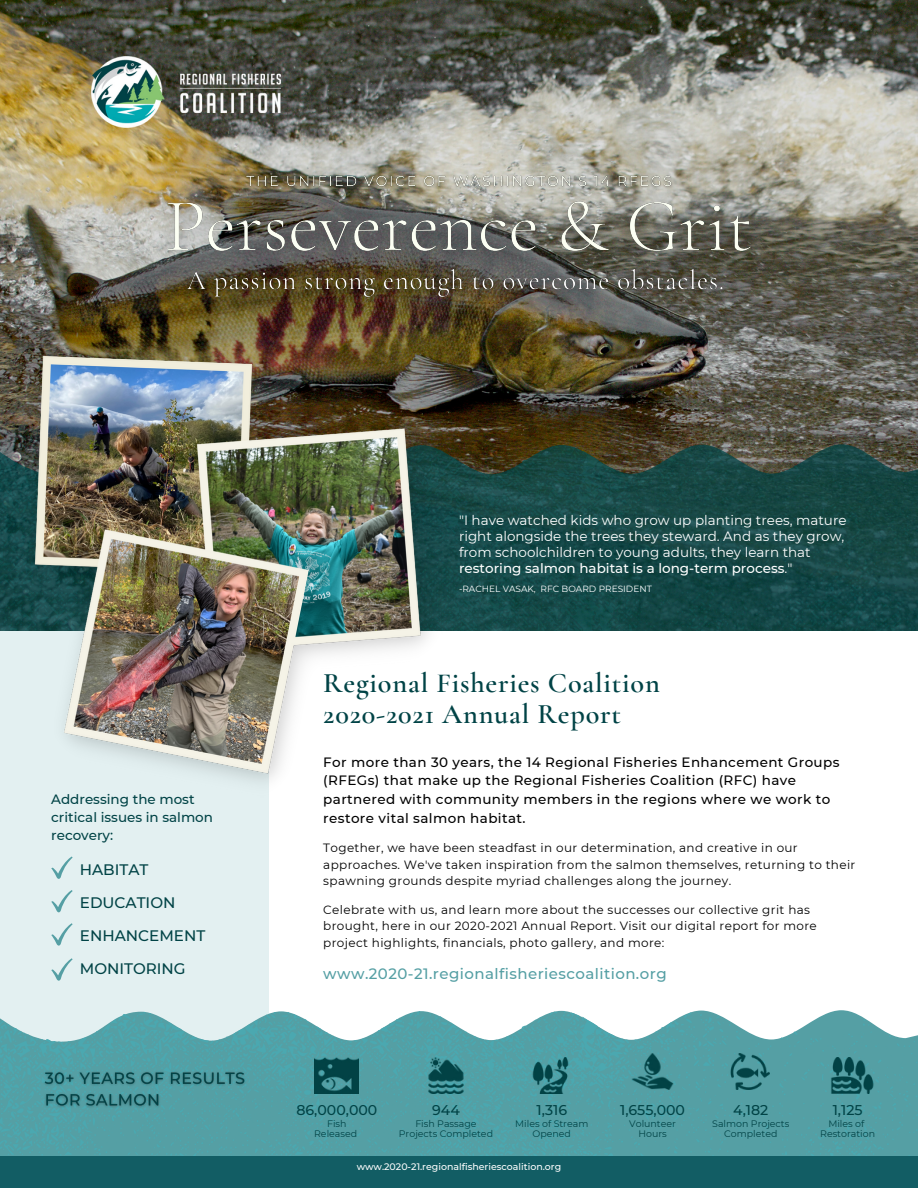
<style>
.page{position:relative;width:918px;height:1188px;background:#fff}
.page>*{position:absolute;margin:0;border:0;box-sizing:border-box;transform-origin:0 0}
.t1{font:600 28.35px "Cormorant Garamond";letter-spacing:.03em;color:#014346}
.t2{font:500 15.15px "Montserrat";color:#014346}
.t3{font:500 15px "Montserrat";letter-spacing:.03em;color:#559fa4}
.t4{font:500 14.1px "Montserrat";color:#014346}
.t5{font:500 13.5px/18.8px "Montserrat";letter-spacing:.03em;color:#000}
.t6{font:13.5px/16px "Montserrat";color:#fff}
.t7{font:500 13.5px/17.7px "Montserrat";color:#014346}
.t8{font:12px/16.5px "Montserrat";letter-spacing:.03em;color:#000}
.t9{font:9.45px/10.2px "Montserrat";color:#014346;text-align:center}
.t10{font:500 9.45px "Montserrat";color:#fff}
.t11{font:9px "Montserrat";color:#fff}
.s1{font-weight:500}
</style>
<div class="page">
<img style="left:0;top:0;width:918px;height:444px">
<svg style="left:0;top:444px;width:918px;height:187px;background:#1b4844"></svg>
<div style="left:0;top:631px;width:269px;height:497px;background:#e3f0f1"></div>
<img style="left:92px;top:56px;width:189px;height:71px">
<img style="left:21px;top:338px;width:421px;height:443px">
<svg style="left:0;top:1010px;width:918px;height:146px;background:#68acb0"></svg>
<img style="left:315px;top:1058px;width:44px;height:36px">
<img style="left:424px;top:1058px;width:44px;height:36px">
<img style="left:529px;top:1058px;width:44px;height:36px">
<img style="left:631px;top:1053px;width:44px;height:36px">
<img style="left:729px;top:1053px;width:44px;height:36px">
<img style="left:830px;top:1058px;width:44px;height:36px">
<svg style="left:51px;top:856px;width:22px;height:23px"></svg>
<svg style="left:51px;top:890px;width:22px;height:22px"></svg>
<svg style="left:51px;top:923px;width:22px;height:23px"></svg>
<svg style="left:51px;top:958px;width:22px;height:23px"></svg>
<div style="left:0;top:1156px;width:918px;height:32px;background:#125d64"></div>
<img style="left:138px;top:155px;width:642px;height:147px">
<img style="left:173px;top:252px;width:572px;height:59px">
<img style="left:242px;top:168px;width:436px;height:27px">
<img style="left:40px;top:1064px;width:210px;height:52px">
<p class="t7" style="left:51px;top:791px;width:163px">Addressing the most critical issues in salmon recovery:</p>
<p class="t2" style="left:80px;top:860px;width:70px">HABITAT</p>
<p class="t2" style="left:80px;top:893px;width:97px">EDUCATION</p>
<p class="t2" style="left:80px;top:926px;width:127px">ENHANCEMENT</p>
<p class="t2" style="left:80px;top:959px;width:107px">MONITORING</p>
<p class="t6" style="left:459px;top:512px;width:389px">"I have watched kids who grow up planting trees, mature right alongside the trees they steward. And as they grow, from schoolchildren to young adults, they learn that <span class="s1">restoring salmon habitat is a long-term process</span>."</p>
<p class="t11" style="left:459px;top:583px;width:194px">-RACHEL VASAK, RFC BOARD PRESIDENT</p>
<p class="t1" style="left:323px;top:666px;width:338px">Regional Fisheries Coalition</p>
<p class="t1" style="left:323px;top:697px;width:299px">2020-2021 Annual Report</p>
<p class="t5" style="left:323px;top:752px;width:518px">For more than 30 years, the 14 Regional Fisheries Enhancement Groups (RFEGs) that make up the Regional Fisheries Coalition (RFC) have partnered with community members in the regions where we work to restore vital salmon habitat.</p>
<p class="t8" style="left:323px;top:839px;width:534px">Together, we have been steadfast in our determination, and creative in our approaches. We've taken inspiration from the salmon themselves, returning to their spawning grounds despite myriad challenges along the journey.</p>
<p class="t8" style="left:323px;top:901px;width:495px">Celebrate with us, and learn more about the successes our collective grit has brought, here in our 2020-2021 Annual Report. Visit our digital report for more project highlights, financials, photo gallery, and more:</p>
<p class="t3" style="left:323px;top:964px;width:345px">www.2020-21.regionalfisheriescoalition.org</p>
<p class="t4" style="left:296px;top:1101px;width:82px">86,000,000</p>
<p class="t9" style="left:327px;top:1118px;width:21px">Fish</p>
<p class="t9" style="left:314px;top:1129px;width:45px">Released</p>
<p class="t4" style="left:432px;top:1101px;width:29px">944</p>
<p class="t9" style="left:399px;top:1118px;width:96px">Fish Passage<br>Projects Completed</p>
<p class="t4" style="left:537px;top:1101px;width:32px">1,316</p>
<p class="t9" style="left:515px;top:1118px;width:75px">Miles of Stream<br>Opened</p>
<p class="t4" style="left:620px;top:1101px;width:66px">1,655,000</p>
<p class="t9" style="left:629px;top:1118px;width:48px">Volunteer</p>
<p class="t9" style="left:638px;top:1129px;width:30px">Hours</p>
<p class="t4" style="left:733px;top:1101px;width:37px">4,182</p>
<p class="t9" style="left:712px;top:1118px;width:79px">Salmon Projects<br>Completed</p>
<p class="t4" style="left:833px;top:1101px;width:31px">1,125</p>
<p class="t9" style="left:828px;top:1118px;width:37px">Miles of</p>
<p class="t9" style="left:820px;top:1129px;width:56px">Restoration</p>
<p class="t10" style="left:357px;top:1160px;width:206px">www.2020-21.regionalfisheriescoalition.org</p>
</div>
